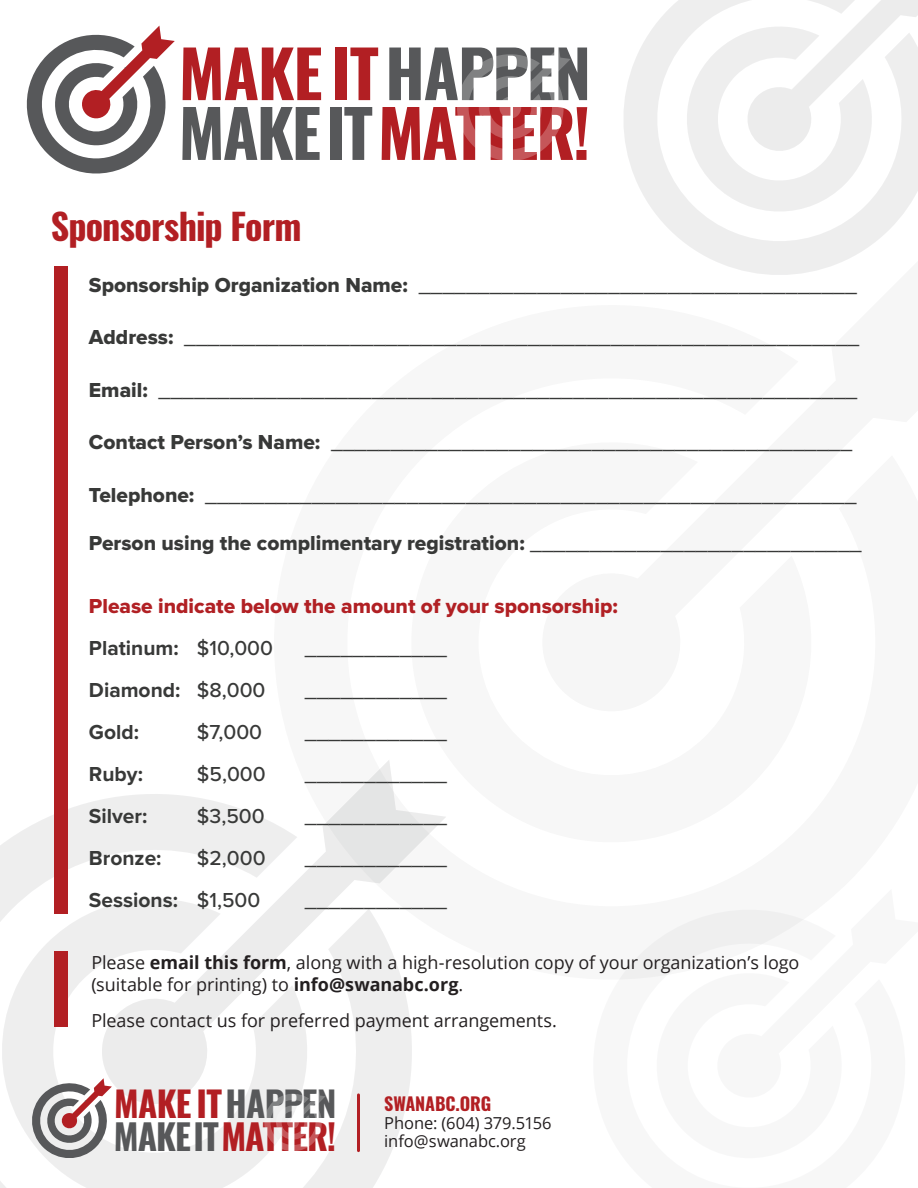
<style>
.page{position:relative;width:918px;height:1188px;background:#fff}
.page>*{position:absolute;margin:0;border:0;box-sizing:border-box;transform-origin:0 0}
.t1{font:700 65.4px "Oswald";letter-spacing:-.03em;color:#b21f23}
.t2{font:700 64.95px "Oswald";letter-spacing:-.02em;color:#b21f23}
.t3{font:700 36px "Oswald";letter-spacing:-.025em;color:#b21f23}
.t4{font:700 35.25px "Oswald";letter-spacing:-.03em;color:#b21f23}
.t5{font:700 35.1px "Oswald";letter-spacing:-.02em;color:#b21f23}
.t6{font:500 21px "Proxima Nova";color:#383938}
.t7{font:700 21px "Proxima Nova";color:#383938}
.t8{font:21px "Proxima Nova Extrabld";color:#383938}
.t9{font:21px "Proxima Nova Extrabld";color:#b12024}
.t10{font:18px/21.6px "Open Sans";letter-spacing:-.005em;color:#231f20}
.t11{font:700 18px "Oswald";letter-spacing:-.005em;color:#b21f23}
.t12{font:16.5px/18px "Open Sans";letter-spacing:-.005em;color:#231f20}
.s1{color:#57585a}
.s2{font-family:"Proxima Nova Extrabld";font-weight:400}
.s3{font-family:"Proxima Nova";font-weight:500}
.s4{font-weight:500}
.s5{font-weight:700}
</style>
<div class="page">
<svg style="left:624px;top:1px;width:273px;height:259px;fill:#eee"></svg>
<svg style="left:678px;top:0;width:240px;height:221px"></svg>
<svg style="left:0;top:770px;width:405px;height:418px;fill:#eee"></svg>
<svg style="left:0;top:886px;width:319px;height:302px"></svg>
<svg style="left:97px;top:770px;width:315px;height:339px;fill:#eee"></svg>
<svg style="left:274px;top:760px;width:529px;height:220px"></svg>
<svg style="left:392px;top:760px;width:411px;height:102px"></svg>
<svg style="left:714px;top:260px;width:131px;height:15px;fill:#eee"></svg>
<hr style="left:357px;top:1095px;width:3px;height:56px;background:#b21f23">
<svg style="left:26px;top:26px;width:149px;height:148px"></svg>
<svg style="left:28px;top:1078px;width:84px;height:84px"></svg>
<svg style="left:264px;top:1090px;width:62px;height:61px"></svg>
<div style="left:55px;top:267px;width:13px;height:647px;background:#b21f23"></div>
<div style="left:55px;top:952px;width:13px;height:75px;background:#b21f23"></div>
<h2 class="t2" style="left:179px;top:29px;width:414px">MAKE IT<span class="s1">HAPPEN</span></h2>
<h1 class="t1" style="left:179px;top:88px;width:413px"><span class="s1">MAKEIT</span>MATTER!</h1>
<h3 class="t3" style="left:51px;top:202px;width:252px">Sponsorship Form</h3>
<p class="t6" style="left:89px;top:269px;width:769px"><span class="s2">Sponsorship Organization Name:</span> _____________________________________</p>
<p class="t6" style="left:89px;top:321px;width:772px"><span class="s2">Address:</span> _________________________________________________________</p>
<p class="t6" style="left:89px;top:374px;width:770px"><span class="s2">Email:</span> ___________________________________________________________</p>
<p class="t6" style="left:89px;top:426px;width:765px"><span class="s2">Contact Person’s Name:</span> ____________________________________________</p>
<p class="t6" style="left:89px;top:479px;width:769px"><span class="s2">Telephone:</span> _______________________________________________________</p>
<p class="t8" style="left:89px;top:527px;width:774px">Person using the complimentary registration: <span class="s3">____________________________</span></p>
<p class="t9" style="left:89px;top:590px;width:530px">Please indicate below the amount of your sponsorship:</p>
<p class="t7" style="left:89px;top:632px;width:186px">Platinum: <span class="s4">$10,000</span></p>
<p class="t6" style="left:305px;top:632px;width:144px">____________</p>
<p class="t7" style="left:89px;top:674px;width:178px">Diamond: <span class="s4">$8,000</span></p>
<p class="t6" style="left:305px;top:674px;width:144px">____________</p>
<p class="t7" style="left:89px;top:716px;width:52px">Gold:</p>
<p class="t6" style="left:197px;top:716px;width:67px">$7,000</p>
<p class="t6" style="left:305px;top:716px;width:144px">____________</p>
<p class="t7" style="left:89px;top:758px;width:56px">Ruby:</p>
<p class="t6" style="left:197px;top:758px;width:70px">$5,000</p>
<p class="t6" style="left:305px;top:758px;width:144px">____________</p>
<p class="t7" style="left:89px;top:800px;width:60px">Silver:</p>
<p class="t6" style="left:197px;top:800px;width:69px">$3,500</p>
<p class="t6" style="left:305px;top:800px;width:144px">____________</p>
<p class="t7" style="left:89px;top:842px;width:74px">Bronze:</p>
<p class="t6" style="left:197px;top:842px;width:70px">$2,000</p>
<p class="t6" style="left:305px;top:842px;width:144px">____________</p>
<p class="t7" style="left:89px;top:884px;width:173px">Sessions: <span class="s4">$1,500</span></p>
<p class="t6" style="left:305px;top:884px;width:144px">____________</p>
<p class="t10" style="left:92px;top:951px;width:709px">Please <span class="s5">email this form</span>, along with a high-resolution copy of your organization’s logo (suitable for printing) to <span class="s5">info@swanabc.org</span>.</p>
<p class="t10" style="left:92px;top:1009px;width:467px">Please contact us for preferred payment arrangements.</p>
<h3 class="t5" style="left:114px;top:1080px;width:224px">MAKE IT<span class="s1">HAPPEN</span></h3>
<h3 class="t4" style="left:114px;top:1112px;width:224px"><span class="s1">MAKEIT</span>MATTER!</h3>
<p class="t11" style="left:384px;top:1092px;width:108px">SWANABC.ORG</p>
<p class="t12" style="left:384px;top:1114px;width:169px">Phone: (604) 379.5156 info@swanabc.org</p>
</div>
